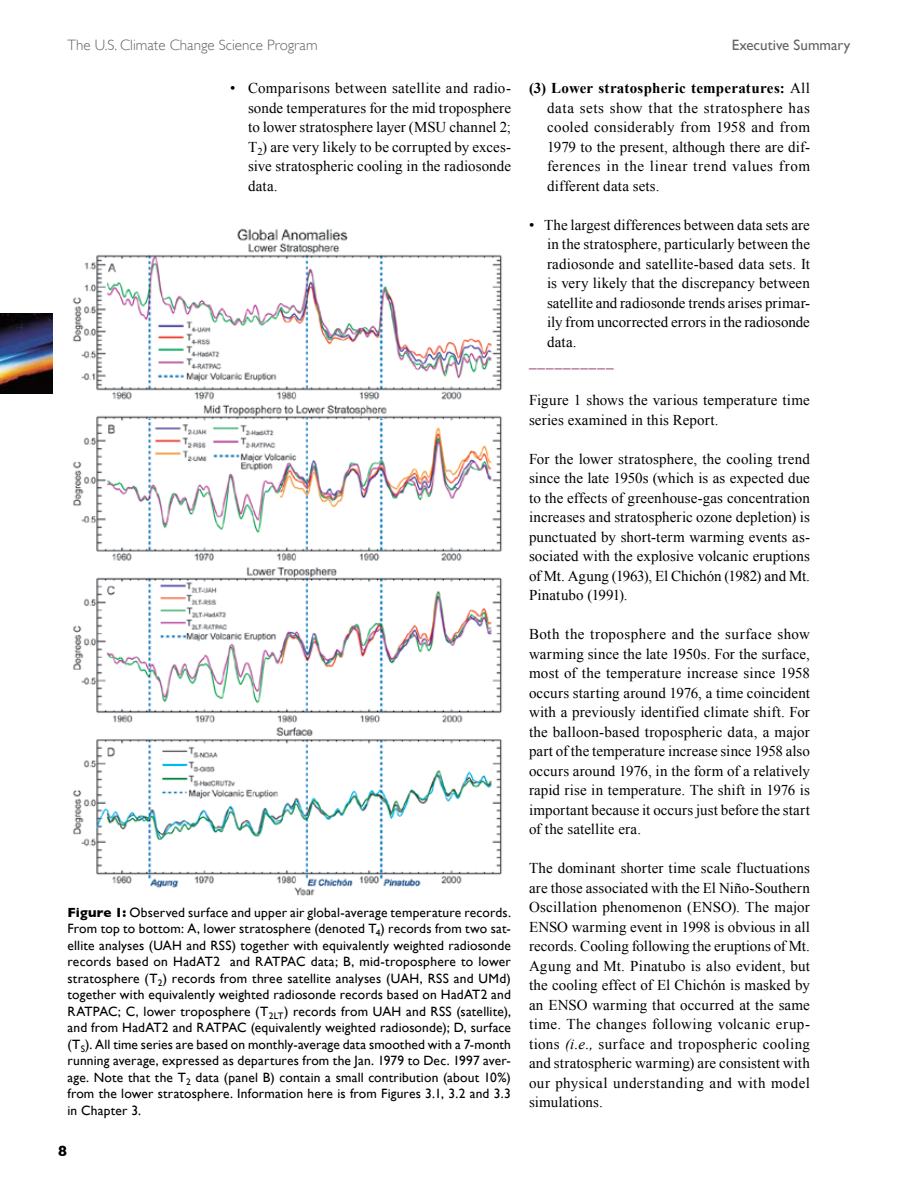
<style>
.page{position:relative;width:918px;height:1188px;background:#fff}
.page>*{position:absolute;margin:0;border:0;box-sizing:border-box;transform-origin:0 0}
.t1{font:15px/19.5px "Times New Roman";letter-spacing:.01em;color:#000;text-align:justify}
.t2{font:300 15px "Gill Sans";color:#636466}
.t3{font:15px "Gill Sans";color:#636466}
.t4{font:15px "Times New Roman";color:#7c0040}
.t5{font:13.5px/16.5px "Gill Sans";letter-spacing:.015em;color:#000;text-align:justify}
.s1{font-family:"Gill Sans"}
.s2{font-weight:700}
.s3{font-style:italic}
</style>
<div class="page">
<img style="left:0;top:314px;width:52px;height:79px">
<img style="left:72px;top:228px;width:430px;height:668px">
<p class="t2" style="left:68px;top:36px;width:252px">The U.S. Climate Change Science Program</p>
<p class="t3" style="left:732px;top:36px;width:120px">Executive Summary</p>
<p class="t1" style="left:248px;top:78px;width:265px;text-indent:-18px"><span class="s1">•</span> Comparisons between satellite and radio&shy;sonde temperatures for the mid troposphere to lower stratosphere layer (MSU channel 2; T<sub>2</sub>) are very likely to be corrupted by exces&shy;sive stratospheric cooling in the radiosonde data.</p>
<p class="t1" style="left:547px;top:78px;width:265px;text-indent:-18px"><span class="s2">(3) Lower stratospheric temperatures:</span> All data sets show that the stratosphere has cooled considerably from 1958 and from 1979 to the present, although there are dif&shy;ferences in the linear trend values from different data sets.</p>
<p class="t1" style="left:547px;top:215px;width:264px;text-indent:-18px"><span class="s1">•</span> The largest differences between data sets are in the stratosphere, particularly between the radiosonde and satellite-based data sets. It is very likely that the discrepancy between satellite and radiosonde trends arises primar&shy;ily from uncorrected errors in the radiosonde data.</p>
<p class="t4" style="left:529px;top:352px;width:86px">__________</p>
<p class="t1" style="left:529px;top:390px;width:282px">Figure 1 shows the various temperature time series examined in this Report.</p>
<p class="t1" style="left:529px;top:449px;width:282px">For the lower stratosphere, the cooling trend since the late 1950s (which is as expected due to the effects of greenhouse-gas concentration increases and stratospheric ozone depletion) is punctuated by short-term warming events as&shy;sociated with the explosive volcanic eruptions of Mt. Agung (1963), El Chichón (1982) and Mt.<br>Pinatubo (1991).</p>
<p class="t1" style="left:529px;top:624px;width:282px">Both the troposphere and the surface show warming since the late 1950s. For the surface, most of the temperature increase since 1958 occurs starting around 1976, a time coincident with a previously identified climate shift. For the balloon-based tropospheric data, a major part of the temperature increase since 1958 also occurs around 1976, in the form of a relatively rapid rise in temperature. The shift in 1976 is important because it occurs just before the start of the satellite era.</p>
<p class="t1" style="left:529px;top:858px;width:283px">The dominant shorter time scale fluctuations are those associated with the El Niño-Southern Oscillation phenomenon (ENSO). The major ENSO warming event in 1998 is obvious in all records. Cooling following the eruptions of Mt.<br>Agung and Mt. Pinatubo is also evident, but the cooling effect of El Chichón is masked by an ENSO warming that occurred at the same time. The changes following volcanic erup&shy;tions <span class="s3">(i.e.,</span> surface and tropospheric cooling and stratospheric warming) are consistent with our physical understanding and with model simulations.</p>
<p class="t5" style="left:68px;top:904px;width:445px"><span class="s2">Figure 1:</span> Observed surface and upper air global-average temperature records.<br>From top to bottom: A, lower stratosphere (denoted T<sub>4</sub>) records from two sat&shy;ellite analyses (UAH and RSS) together with equivalently weighted radiosonde records based on HadAT2 and RATPAC data; B, mid-troposphere to lower stratosphere (T<sub>2</sub>) records from three satellite analyses (UAH, RSS and UMd) together with equivalently weighted radiosonde records based on HadAT2 and RATPAC; C, lower troposphere (T<sub>2LT</sub>) records from UAH and RSS (satellite), and from HadAT2 and RATPAC (equivalently weighted radiosonde); D, surface (T<sub>S</sub>). All time series are based on monthly-average data smoothed with a 7-month running average, expressed as departures from the Jan. 1979 to Dec. 1997 aver&shy;age. Note that the T<sub>2</sub> data (panel B) contain a small contribution (about 10%) from the lower stratosphere. Information here is from Figures 3.1, 3.2 and 3.3 in Chapter 3.</p>
</div>
